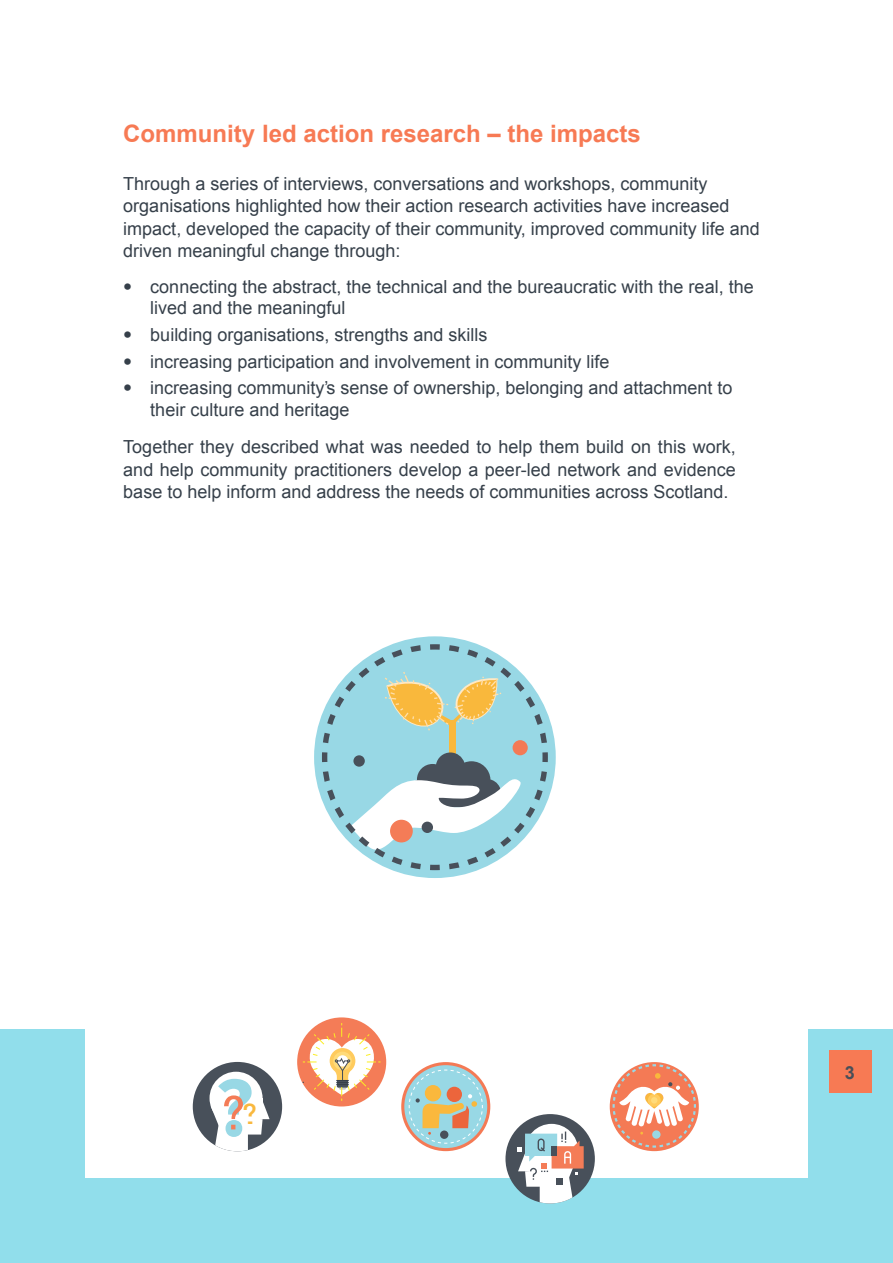
<style>
.page{position:relative;width:893px;height:1263px;background:#fff}
.page>*{position:absolute;margin:0;border:0;box-sizing:border-box;transform-origin:0 0}
.t1{font:700 83.85px "Source Code Pro";color:#98d8e5}
.Body{font:700 24px "Arial";color:#f77a54}
.Body-2{font:18px/22.5px "Arial";color:#36404a}
.t2{font:700 18px "Arial";color:#474f59}
.s1{font-family:"Helvetica Neue";font-weight:300}
.s2{font-family:"MS P Gothic";font-weight:400;font-size:50.25px;color:#f47c57}
.s3{font-family:"OCRB";font-weight:400;font-size:32.1px;color:#f9b83e}
</style>
<div class="page">
<div style="left:0;top:1029px;width:893px;height:234px;background:#91deeb"></div>
<div style="left:829px;top:1050px;width:43px;height:43px;background:#f77a54"></div>
<div style="left:85px;top:85px;width:723px;height:1093px;background:#fff"></div>
<svg style="left:319px;top:641px;width:232px;height:232px"></svg>
<svg style="left:401px;top:1062px;width:89px;height:89px"></svg>
<div style="left:404px;top:1065px;width:83px;height:83px;background:#98d8e5;border-radius:50%"></div>
<svg style="left:408px;top:1069px;width:75px;height:75px"></svg>
<div style="left:193px;top:1062px;width:89px;height:89px;background:#48505a;border-radius:50%"></div>
<div style="left:210px;top:1072px;width:53px;height:53px;background:#fff;border-radius:50%"></div>
<svg style="left:211px;top:1102px;width:59px;height:49px"></svg>
<div style="left:297px;top:1017px;width:89px;height:89px;background:#f47c57;border-radius:50%"></div>
<svg style="left:611px;top:1063px;width:86px;height:86px"></svg>
<svg style="left:302px;top:1022px;width:80px;height:80px"></svg>
<div style="left:505px;top:1114px;width:90px;height:89px;background:#48505a;border-radius:50%"></div>
<div style="left:525px;top:1124px;width:53px;height:53px;background:#fff;border-radius:50%"></div>
<svg style="left:517px;top:1130px;width:67px;height:73px"></svg>
<div style="left:556px;top:1177px;width:7px;height:7px;background:#48505a"></div>
<p class="Body" style="left:123px;top:118px;width:519px">Community led action research – the impacts</p>
<p class="Body-2" style="left:123px;top:172px;width:638px">Through a series of interviews, conversations and workshops, community organisations highlighted how their action research activities have increased impact, developed the capacity of their community, improved community life and driven meaningful change through:</p>
<p class="Body-2" style="left:150px;top:276px;width:605px;line-height:21.5px;text-indent:-27px"><span class="s1">•</span> connecting the abstract, the technical and the bureaucratic with the real, the lived and the meaningful</p>
<p class="Body-2" style="left:123px;top:323px;width:366px"><span class="s1">•</span> building organisations, strengths and skills</p>
<p class="Body-2" style="left:123px;top:350px;width:488px"><span class="s1">•</span> increasing participation and involvement in community life</p>
<p class="Body-2" style="left:150px;top:377px;width:584px;line-height:21.5px;text-indent:-27px"><span class="s1">•</span> increasing community’s sense of ownership, belonging and attachment to their culture and heritage</p>
<p class="Body-2" style="left:123px;top:436px;width:614px;text-align:justify">Together they described what was needed to help them build on this work, and help community practitioners develop a peer-led network and evidence base to help inform and address the needs of communities across Scotland.</p>
<h1 class="t1" style="left:210px;top:1054px;width:52px">?<span class="s2">?</span> <span class="s3">?</span></h1>
<p class="t2" style="left:845px;top:1060px;width:12px">3</p>
</div>
